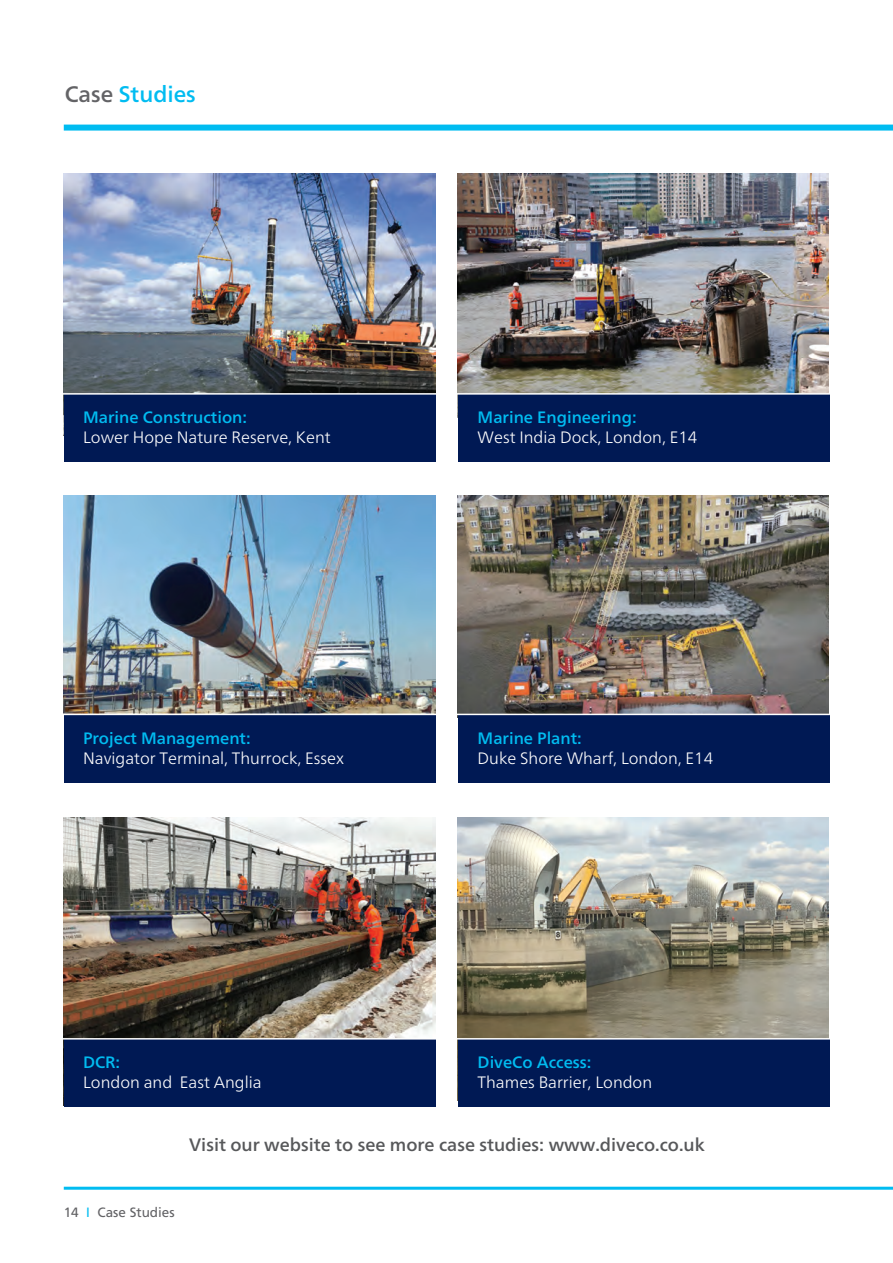
<style>
.page{position:relative;width:893px;height:1263px;background:#fff}
.page>*{position:absolute;margin:0;border:0;box-sizing:border-box;transform-origin:0 0}
.t1{font:500 22.5px "Frutiger Neue LT";color:#00bcf1}
.t2{font:500 18px "Frutiger Neue LT";color:#57585a}
.t3{font:300 16.5px "Frutiger Neue LT";color:#fff}
.t4{font:500 16.5px "Frutiger Neue LT";color:#00bcf1}
.t5{font:13.5px "Frutiger";color:#636366}
.s1{color:#636366}
.s2{color:#00bcf1}
</style>
<div class="page">
<img style="left:64px;top:174px;width:371px;height:219px">
<img style="left:458px;top:174px;width:371px;height:219px">
<img style="left:457px;top:495px;width:372px;height:223px">
<img style="left:457px;top:817px;width:372px;height:283px">
<img style="left:64px;top:495px;width:371px;height:219px">
<img style="left:64px;top:817px;width:371px;height:221px">
<hr style="left:64px;top:1187px;width:829px;height:3px;background:#00bcf1">
<div style="left:64px;top:394px;width:371px;height:68px;background:#001954"></div>
<div style="left:458px;top:394px;width:371px;height:68px;background:#001954"></div>
<div style="left:64px;top:715px;width:371px;height:68px;background:#001954"></div>
<div style="left:458px;top:715px;width:371px;height:68px;background:#001954"></div>
<div style="left:64px;top:1039px;width:371px;height:67px;background:#001954"></div>
<div style="left:458px;top:1039px;width:371px;height:67px;background:#001954"></div>
<div style="left:64px;top:125px;width:829px;height:6px;background:#00bcf1"></div>
<hr style="left:59px;top:393px;width:789px;height:2px;background:#fff">
<hr style="left:59px;top:714px;width:789px;height:1px;background:#fff">
<hr style="left:59px;top:1038px;width:789px;height:1px;background:#fff">
<h1 class="t1" style="left:65px;top:81px;width:133px"><span class="s1">Case</span> Studies</h1>
<p class="t4" style="left:83px;top:408px;width:166px">Marine Construction:</p>
<p class="t3" style="left:83px;top:427px;width:249px">Lower Hope Nature Reserve, Kent</p>
<p class="t4" style="left:478px;top:408px;width:161px">Marine engineering:</p>
<p class="t3" style="left:478px;top:427px;width:221px">West India Dock, London, E14</p>
<p class="t4" style="left:83px;top:729px;width:169px">Project Management:</p>
<p class="t3" style="left:83px;top:748px;width:262px">Navigator Terminal, Thurrock, Essex</p>
<p class="t4" style="left:478px;top:729px;width:106px">Marine Plant:</p>
<p class="t3" style="left:478px;top:748px;width:237px">Duke Shore Wharf, London, E14</p>
<p class="t4" style="left:83px;top:1052px;width:39px">DCR:</p>
<p class="t3" style="left:83px;top:1072px;width:180px">London and East Anglia</p>
<p class="t4" style="left:478px;top:1052px;width:115px">DiveCo Access:</p>
<p class="t3" style="left:478px;top:1072px;width:176px">Thames Barrier, London</p>
<p class="t2" style="left:189px;top:1134px;width:517px">visit our website to see more case studies: www.diveco.co.uk</p>
<p class="t5" style="left:64px;top:1207px;width:112px">14 <span class="s2">I</span> Case Studies</p>
</div>
